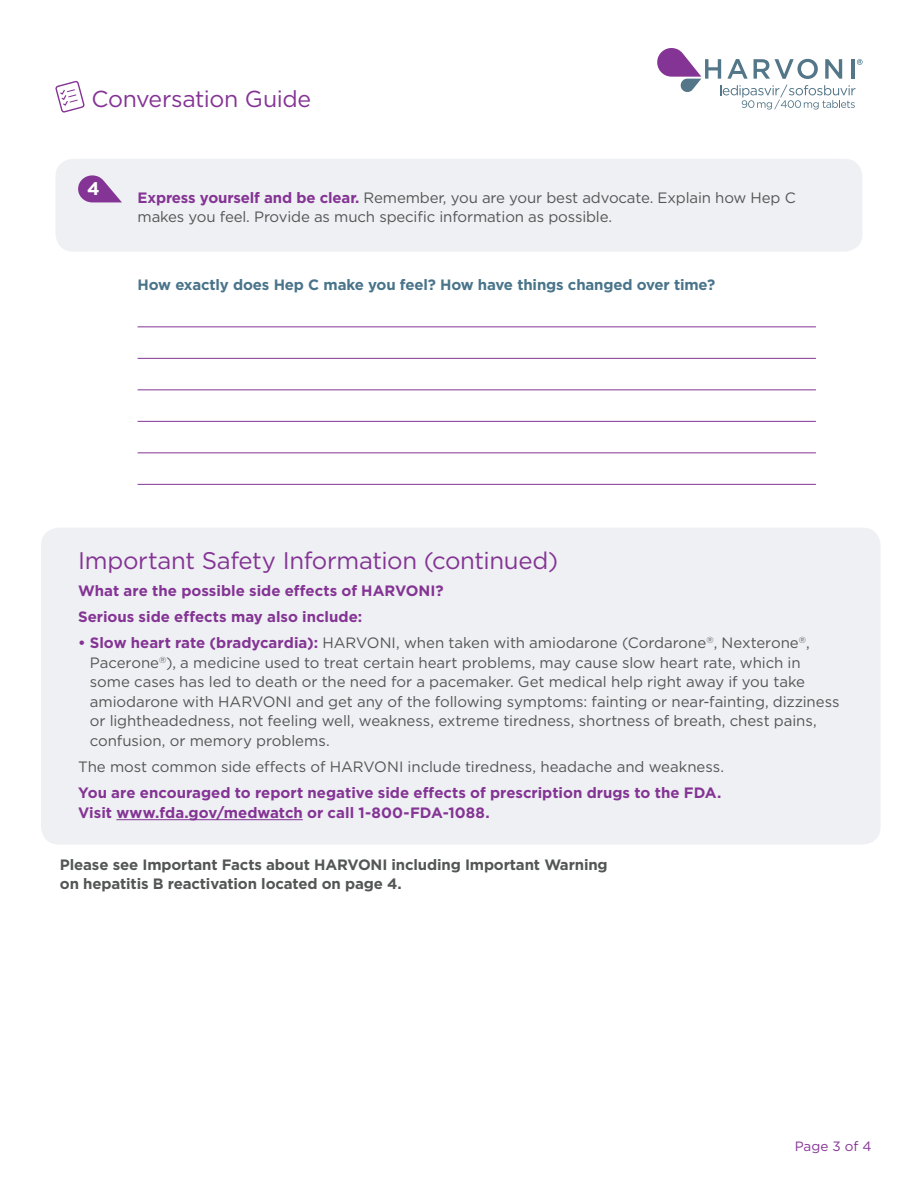
<style>
.page{position:relative;width:918px;height:1188px;background:#fff}
.page>*{position:absolute;margin:0;border:0;box-sizing:border-box;transform-origin:0 0}
.t1{font:24px "Gotham HTF";letter-spacing:-.01em;color:#843494}
.t2{font:23.1px "Gotham HTF";letter-spacing:-.015em;color:#843494}
.t3{font:700 18.3px "Gotham HTF";color:#fff}
.t4{font:15px/19.5px "Gotham HTF";letter-spacing:-.005em;color:#545555}
.t5{font:700 15px/19.5px "Gotham HTF";color:#843494}
.t6{font:700 15px/19.5px "Gotham HTF";letter-spacing:-.01em;color:#545555}
.t7{font:700 15px "Gotham HTF";letter-spacing:-.01em;color:#49748a}
.t8{font:13.5px "Gotham HTF";color:#843494}
.s1{font-weight:700;color:#843494}
</style>
<div class="page">
<div style="left:41px;top:528px;width:840px;height:317px;background:#eef0f3;border-radius:18px"></div>
<hr style="left:116px;top:819px;width:187px;height:1px;background:#843494">
<svg style="left:657px;top:48px;width:205px;height:62px"></svg>
<svg style="left:56px;top:81px;width:28px;height:32px"></svg>
<hr style="left:138px;top:326px;width:678px;height:1px;background:#843494">
<hr style="left:138px;top:358px;width:678px;height:1px;background:#843494">
<hr style="left:138px;top:389px;width:678px;height:1px;background:#843494">
<hr style="left:138px;top:421px;width:678px;height:1px;background:#843494">
<hr style="left:138px;top:452px;width:678px;height:1px;background:#843494">
<hr style="left:138px;top:484px;width:678px;height:1px;background:#843494">
<div style="left:55px;top:159px;width:807px;height:93px;background:#eef0f3;border-radius:18px"></div>
<svg style="left:78px;top:175px;width:44px;height:27px"></svg>
<p class="t2" style="left:91px;top:86px;width:221px">Conversation Guide</p>
<p class="t3" style="left:87px;top:178px;width:14px">4</p>
<p class="t4" style="left:138px;top:188px;width:660px"><span class="s1">Express yourself and be clear.</span> Remember, you are your best advocate. Explain how Hep C makes you feel. Provide as much specific information as possible.</p>
<p class="t7" style="left:138px;top:276px;width:579px">How exactly does Hep C make you feel? How have things changed over time?</p>
<p class="t1" style="left:78px;top:548px;width:482px">Important Safety Information (continued)</p>
<p class="t5" style="left:78px;top:580px;width:367px">What are the possible side effects of HARVONI?</p>
<p class="t5" style="left:78px;top:607px;width:286px">Serious side effects may also include:</p>
<p class="t4" style="left:90px;top:633px;width:751px;text-indent:-12px"><span class="s1">• Slow heart rate (bradycardia):</span> HARVONI, when taken with amiodarone (Cordarone<sup>®</sup>, Nexterone<sup>®</sup>, Pacerone<sup>®</sup>), a medicine used to treat certain heart problems, may cause slow heart rate, which in some cases has led to death or the need for a pacemaker. Get medical help right away if you take amiodarone with HARVONI and get any of the following symptoms: fainting or near-fainting, dizziness or lightheadedness, not feeling well, weakness, extreme tiredness, shortness of breath, chest pains, confusion, or memory problems.</p>
<p class="t4" style="left:78px;top:757px;width:648px">The most common side effects of HARVONI include tiredness, headache and weakness.</p>
<p class="t5" style="left:78px;top:783px;width:645px">You are encouraged to report negative side effects of prescription drugs to the FDA.<br>Visit www.fda.gov/medwatch or call 1-800-FDA-1088.</p>
<p class="t6" style="left:60px;top:854px;width:549px">Please see Important Facts about HARVONI including Important Warning on hepatitis B reactivation located on page 4.</p>
<p class="t8" style="left:795px;top:1139px;width:78px">Page 3 of 4</p>
</div>
